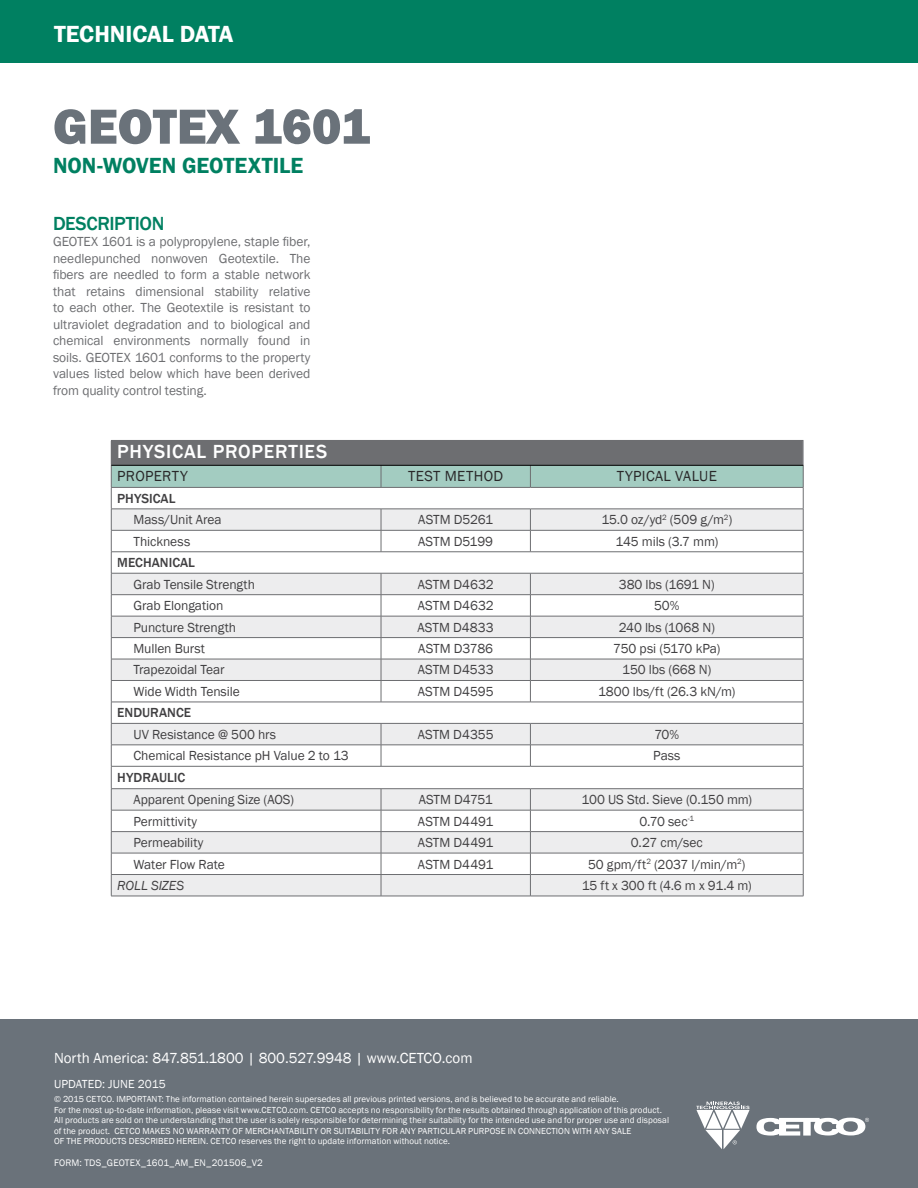
<style>
.page{position:relative;width:918px;height:1188px;background:#fff}
.page>*{position:absolute;margin:0;border:0;box-sizing:border-box;transform-origin:0 0}
.t1{font:800 51px "Franklin Gothic";color:#6a727a}
.t2{font:600 24px "Franklin Gothic";color:#fff}
.t3{font:600 22.5px "Franklin Gothic";color:#008061}
.t4{font:500 19.5px "Franklin Gothic";letter-spacing:.04em;color:#fff}
.t5{font:500 19.5px "Franklin Gothic";letter-spacing:-.02em;color:#008061}
.t6{font:15px "Franklin Gothic";color:#fff}
.t7{font:15px "Franklin Gothic";letter-spacing:.025em;color:#292829}
.t8{font:13.5px "Franklin Gothic";letter-spacing:-.005em;color:#414042}
.t9{font:13.5px/16.5px "Franklin Gothic";letter-spacing:-.005em;color:#6d6e71;text-align:justify}
.t10{font:500 13.5px "Franklin Gothic";color:#414042}
.t11{font:italic 13.5px "Franklin Gothic";letter-spacing:-.01em;color:#414042}
.t12{font:12px "Franklin Gothic";letter-spacing:.005em;color:#fff}
.t13{font:9.75px "Franklin Gothic";letter-spacing:.015em;color:#fff}
.t14{font:9px/10.5px "Franklin Gothic";letter-spacing:.01em;color:#fff}
</style>
<div class="page">
<div style="left:0;top:0;width:918px;height:63px;background:#008061"></div>
<div style="left:0;top:1019px;width:918px;height:169px;background:#6a727a"></div>
<svg style="left:756px;top:1118px;width:113px;height:18px"></svg>
<svg style="left:696px;top:1102px;width:54px;height:47px"></svg>
<hr style="left:111px;top:896px;width:270px;height:1px;background:#6d6e71">
<hr style="left:381px;top:896px;width:149px;height:1px;background:#6d6e71">
<hr style="left:530px;top:896px;width:273px;height:1px;background:#6d6e71">
<hr style="left:111px;top:440px;width:270px;height:1px;background:#6d6e71">
<svg style="left:111px;top:441px;width:693px;height:455px"></svg>
<hr style="left:381px;top:440px;width:149px;height:1px;background:#6d6e71">
<hr style="left:530px;top:440px;width:273px;height:1px;background:#6d6e71">
<hr style="left:111px;top:465px;width:692px;height:1px;background:#000">
<h2 class="t2" style="left:54px;top:19px;width:181px">TECHNICAL DATA</h2>
<h1 class="t1" style="left:53px;top:94px;width:319px">GEOTEX 1601</h1>
<h3 class="t3" style="left:53px;top:152px;width:252px">NON-WOVEN GEOTEXTILE</h3>
<h3 class="t5" style="left:53px;top:211px;width:113px">DESCRIPTION</h3>
<p class="t9" style="left:53px;top:234px;width:259px">GEOTEX 1601 is a polypropylene, staple fiber, needlepunched nonwoven Geotextile. The fibers are needled to form a stable network that retains dimensional stability relative to each other. The Geotextile is resistant to ultraviolet degradation and to biological and chemical environments normally found in soils. GEOTEX 1601 conforms to the property values listed below which have been derived from quality control testing.</p>
<h3 class="t4" style="left:117px;top:440px;width:211px">PHYSICAL PROPERTIES</h3>
<h3 class="t7" style="left:117px;top:467px;width:72px">PROPERTY</h3>
<h3 class="t7" style="left:408px;top:467px;width:97px">TEST METHOD</h3>
<h3 class="t7" style="left:617px;top:467px;width:102px">TYPICAL VALUE</h3>
<h3 class="t10" style="left:117px;top:490px;width:60px">PHYSICAL</h3>
<h3 class="t8" style="left:133px;top:511px;width:90px">Mass/Unit Area</h3>
<h3 class="t8" style="left:418px;top:511px;width:76px">ASTM D5261</h3>
<h3 class="t8" style="left:601px;top:511px;width:132px">15.0 oz/yd<sup>2</sup> (509 g/m<sup>2</sup>)</h3>
<h3 class="t8" style="left:133px;top:533px;width:58px">Thickness</h3>
<h3 class="t8" style="left:418px;top:533px;width:77px">ASTM D5199</h3>
<h3 class="t8" style="left:615px;top:533px;width:104px">145 mils (3.7 mm)</h3>
<h3 class="t10" style="left:117px;top:554px;width:79px">MECHANICAL</h3>
<h3 class="t8" style="left:133px;top:576px;width:123px">Grab Tensile Strength</h3>
<h3 class="t8" style="left:418px;top:576px;width:77px">ASTM D4632</h3>
<h3 class="t8" style="left:619px;top:576px;width:98px">380 lbs (1691 N)</h3>
<h3 class="t8" style="left:133px;top:597px;width:91px">Grab Elongation</h3>
<h3 class="t8" style="left:418px;top:597px;width:77px">ASTM D4632</h3>
<h3 class="t8" style="left:654px;top:597px;width:27px">50%</h3>
<h3 class="t8" style="left:133px;top:619px;width:104px">Puncture Strength</h3>
<h3 class="t8" style="left:418px;top:619px;width:78px">ASTM D4833</h3>
<h3 class="t8" style="left:619px;top:619px;width:98px">240 lbs (1068 N)</h3>
<h3 class="t8" style="left:133px;top:640px;width:73px">Mullen Burst</h3>
<h3 class="t8" style="left:418px;top:640px;width:76px">ASTM D3786</h3>
<h3 class="t8" style="left:613px;top:640px;width:108px">750 psi (5170 kPa)</h3>
<h3 class="t8" style="left:133px;top:662px;width:93px">Trapezoidal Tear</h3>
<h3 class="t8" style="left:418px;top:662px;width:78px">ASTM D4533</h3>
<h3 class="t8" style="left:622px;top:662px;width:91px">150 lbs (668 N)</h3>
<h3 class="t8" style="left:133px;top:683px;width:108px">Wide Width Tensile</h3>
<h3 class="t8" style="left:418px;top:683px;width:77px">ASTM D4595</h3>
<h3 class="t8" style="left:598px;top:683px;width:139px">1800 lbs/ft (26.3 kN/m)</h3>
<h3 class="t10" style="left:117px;top:705px;width:75px">ENDURANCE</h3>
<h3 class="t8" style="left:133px;top:726px;width:144px">UV Resistance @ 500 hrs</h3>
<h3 class="t8" style="left:418px;top:726px;width:77px">ASTM D4355</h3>
<h3 class="t8" style="left:654px;top:726px;width:26px">70%</h3>
<h3 class="t8" style="left:133px;top:747px;width:217px">Chemical Resistance pH Value 2 to 13</h3>
<h3 class="t8" style="left:653px;top:747px;width:29px">Pass</h3>
<h3 class="t10" style="left:117px;top:769px;width:70px">HYDRAULIC</h3>
<h3 class="t8" style="left:133px;top:791px;width:162px">Apparent Opening Size (AOS)</h3>
<h3 class="t8" style="left:419px;top:791px;width:76px">ASTM D4751</h3>
<h3 class="t8" style="left:581px;top:791px;width:172px">100 US Std. Sieve (0.150 mm)</h3>
<h3 class="t8" style="left:133px;top:813px;width:65px">Permittivity</h3>
<h3 class="t8" style="left:418px;top:813px;width:77px">ASTM D4491</h3>
<h3 class="t8" style="left:639px;top:813px;width:56px">0.70 sec<sup>-1</sup></h3>
<h3 class="t8" style="left:133px;top:834px;width:71px">Permeability</h3>
<h3 class="t8" style="left:418px;top:834px;width:77px">ASTM D4491</h3>
<h3 class="t8" style="left:631px;top:834px;width:73px">0.27 cm/sec</h3>
<h3 class="t8" style="left:133px;top:856px;width:93px">Water Flow Rate</h3>
<h3 class="t8" style="left:418px;top:856px;width:77px">ASTM D4491</h3>
<h3 class="t8" style="left:588px;top:856px;width:159px">50 gpm/ft<sup>2</sup> (2037 l/min/m<sup>2</sup>)</h3>
<h3 class="t11" style="left:117px;top:877px;width:68px">ROLL SIZES</h3>
<h3 class="t8" style="left:582px;top:877px;width:172px">15 ft x 300 ft (4.6 m x 91.4 m)</h3>
<h3 class="t6" style="left:54px;top:1049px;width:420px">North America: 847.851.1800 | 800.527.9948 | www.CETCO.com</h3>
<p class="t14" style="left:54px;top:1094px;width:617px">© 2015 CETCO. IMPORTANT: The information contained herein supersedes all previous printed versions, and is believed to be accurate and reliable.<br>For the most up-to-date information, please visit www.CETCO.com. CETCO accepts no responsibility for the results obtained through application of this product.<br>All products are sold on the understanding that the user is solely responsible for determining their suitability for the intended use and for proper use and disposal of the product. CETCO MAKES NO WARRANTY OF MERCHANTABILITY OR SUITABILITY FOR ANY PARTICULAR PURPOSE IN CONNECTION WITH ANY SALE<br>OF THE PRODUCTS DESCRIBED HEREIN. CETCO reserves the right to update information without notice.</p>
<h3 class="t12" style="left:54px;top:1076px;width:113px">UPDATED: JUNE 2015</h3>
<p class="t13" style="left:54px;top:1157px;width:210px">FORM: TDS_GEOTEX_1601_AM_EN_201506_V2</p>
</div>
